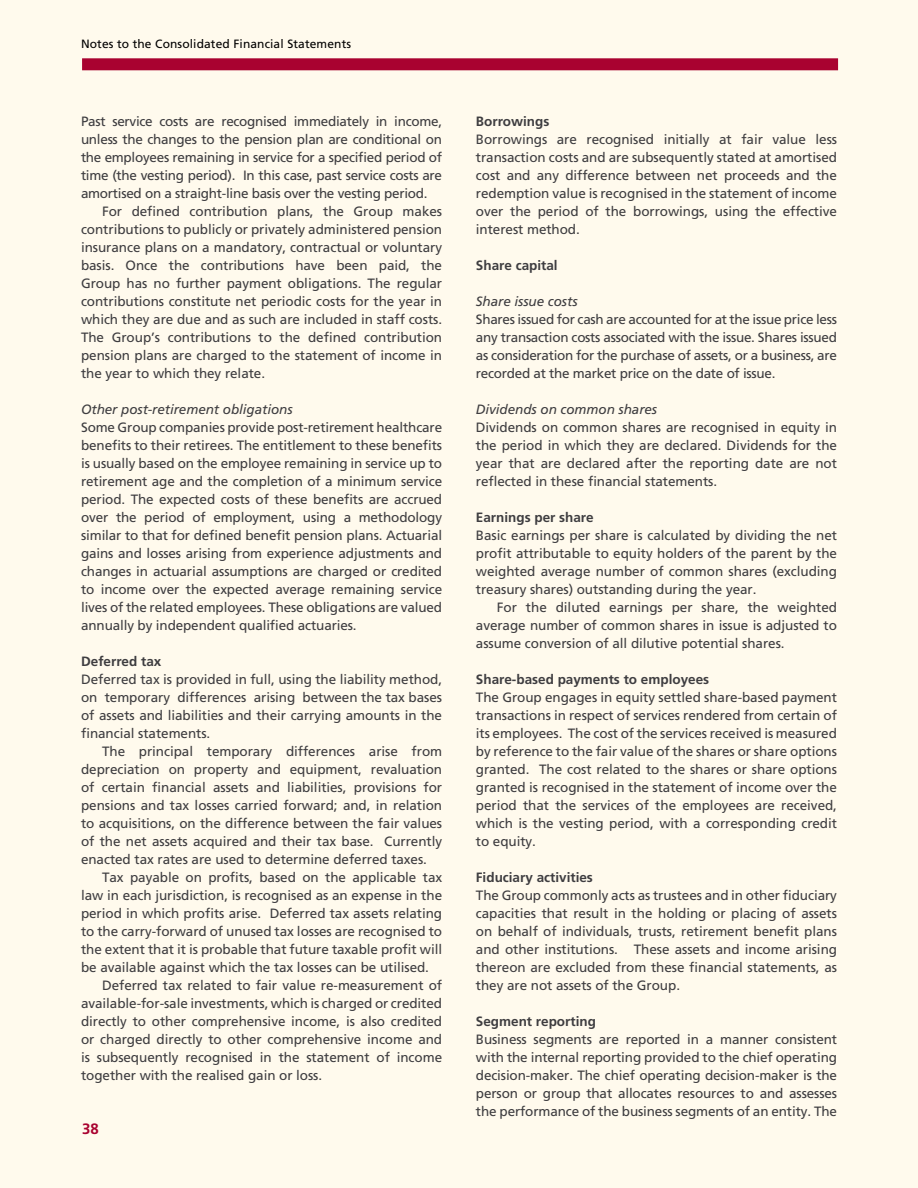
<style>
.page{position:relative;width:918px;height:1188px;background:#fffaed}
.page>*{position:absolute;margin:0;border:0;box-sizing:border-box;transform-origin:0 0}
.t1{font:700 15px "Frutiger LT Std";color:#a90230}
.t2{font:13.5px/18px "Frutiger LT Std";letter-spacing:-.005em;color:#3e3d40;text-align:justify}
.t3{font:700 13.5px "Frutiger LT Std";color:#3e3d40}
.t4{font:italic 13.5px "Frutiger LT Std";letter-spacing:-.005em;color:#3e3d40}
.t5{font:12px "Frutiger LT Std";letter-spacing:.01em;color:#000}
</style>
<div class="page">
<div style="left:82px;top:58px;width:756px;height:12px;background:#a90230"></div>
<p class="t5" style="left:81px;top:37px;width:272px">Notes to the Consolidated Financial Statements</p>
<p class="t2" style="left:81px;top:112px;width:363px">Past service costs are recognised immediately in income, unless the changes to the pension plan are conditional on the employees remaining in service for a specified period of time (the vesting period). In this case, past service costs are amortised on a straight-line basis over the vesting period.</p>
<p class="t2" style="left:81px;top:202px;width:363px;text-indent:21px">For defined contribution plans, the Group makes contributions to publicly or privately administered pension insurance plans on a mandatory, contractual or voluntary basis. Once the contributions have been paid, the Group has no further payment obligations. The regular contributions constitute net periodic costs for the year in which they are due and as such are included in staff costs.<br>The Group’s contributions to the defined contribution pension plans are charged to the statement of income in the year to which they relate.</p>
<p class="t4" style="left:81px;top:401px;width:213px">Other post-retirement obligations</p>
<p class="t2" style="left:81px;top:418px;width:363px">Some Group companies provide post-retirement healthcare benefits to their retirees. The entitlement to these benefits is usually based on the employee remaining in service up to retirement age and the completion of a minimum service period. The expected costs of these benefits are accrued over the period of employment, using a methodology similar to that for defined benefit pension plans. Actuarial gains and losses arising from experience adjustments and changes in actuarial assumptions are charged or credited to income over the expected average remaining service lives of the related employees. These obligations are valued annually by independent qualified actuaries.</p>
<p class="t3" style="left:81px;top:653px;width:82px">Deferred tax</p>
<p class="t2" style="left:81px;top:670px;width:363px">Deferred tax is provided in full, using the liability method, on temporary differences arising between the tax bases of assets and liabilities and their carrying amounts in the financial statements.</p>
<p class="t2" style="left:81px;top:742px;width:363px;text-indent:21px">The principal temporary differences arise from depreciation on property and equipment, revaluation of certain financial assets and liabilities, provisions for pensions and tax losses carried forward; and, in relation to acquisitions, on the difference between the fair values of the net assets acquired and their tax base. Currently enacted tax rates are used to determine deferred taxes.</p>
<p class="t2" style="left:102px;top:868px;width:342px">Tax payable on profits, based on the applicable tax</p>
<p class="t2" style="left:81px;top:886px;width:363px">law in each jurisdiction, is recognised as an expense in the</p>
<p class="t2" style="left:81px;top:904px;width:363px">period in which profits arise. Deferred tax assets relating</p>
<p class="t2" style="left:81px;top:922px;width:363px">to the carry-forward of unused tax losses are recognised to</p>
<p class="t2" style="left:81px;top:940px;width:363px">the extent that it is probable that future taxable profit will</p>
<p class="t2" style="left:81px;top:958px;width:350px">be available against which the tax losses can be utilised.</p>
<p class="t2" style="left:102px;top:976px;width:342px">Deferred tax related to fair value re-measurement of</p>
<p class="t2" style="left:81px;top:994px;width:363px">available-for-sale investments, which is charged or credited</p>
<p class="t2" style="left:81px;top:1012px;width:363px">directly to other comprehensive income, is also credited</p>
<p class="t2" style="left:81px;top:1030px;width:363px">or charged directly to other comprehensive income and</p>
<p class="t2" style="left:81px;top:1048px;width:363px">is subsequently recognised in the statement of income</p>
<p class="t2" style="left:81px;top:1066px;width:243px">together with the realised gain or loss.</p>
<p class="t1" style="left:82px;top:1120px;width:18px">38</p>
<p class="t3" style="left:476px;top:113px;width:75px">Borrowings</p>
<p class="t2" style="left:476px;top:130px;width:363px">Borrowings are recognised initially at fair value less transaction costs and are subsequently stated at amortised cost and any difference between net proceeds and the redemption value is recognised in the statement of income over the period of the borrowings, using the effective interest method.</p>
<p class="t3" style="left:476px;top:257px;width:83px">Share capital</p>
<p class="t4" style="left:476px;top:293px;width:103px">Share issue costs</p>
<p class="t2" style="left:476px;top:310px;width:363px">Shares issued for cash are accounted for at the issue price less any transaction costs associated with the issue. Shares issued as consideration for the purchase of assets, or a business, are recorded at the market price on the date of issue.</p>
<p class="t4" style="left:476px;top:401px;width:183px">Dividends on common shares</p>
<p class="t2" style="left:476px;top:418px;width:363px">Dividends on common shares are recognised in equity in the period in which they are declared. Dividends for the year that are declared after the reporting date are not reflected in these financial statements.</p>
<p class="t3" style="left:476px;top:509px;width:119px">Earnings per share</p>
<p class="t2" style="left:476px;top:526px;width:363px">Basic earnings per share is calculated by dividing the net profit attributable to equity holders of the parent by the weighted average number of common shares (excluding treasury shares) outstanding during the year.</p>
<p class="t2" style="left:476px;top:598px;width:363px;text-indent:21px">For the diluted earnings per share, the weighted average number of common shares in issue is adjusted to assume conversion of all dilutive potential shares.</p>
<p class="t3" style="left:476px;top:671px;width:235px">Share-based payments to employees</p>
<p class="t2" style="left:476px;top:688px;width:363px">The Group engages in equity settled share-based payment transactions in respect of services rendered from certain of its employees. The cost of the services received is measured by reference to the fair value of the shares or share options granted. The cost related to the shares or share options granted is recognised in the statement of income over the period that the services of the employees are received, which is the vesting period, with a corresponding credit to equity.</p>
<p class="t3" style="left:476px;top:869px;width:119px">Fiduciary activities</p>
<p class="t2" style="left:476px;top:886px;width:363px">The Group commonly acts as trustees and in other fiduciary capacities that result in the holding or placing of assets on behalf of individuals, trusts, retirement benefit plans and other institutions. These assets and income arising thereon are excluded from these financial statements, as they are not assets of the Group.</p>
<p class="t3" style="left:476px;top:1013px;width:122px">Segment reporting</p>
<p class="t2" style="left:476px;top:1030px;width:363px">Business segments are reported in a manner consistent with the internal reporting provided to the chief operating decision-maker. The chief operating decision-maker is the person or group that allocates resources to and assesses the performance of the business segments of an entity. The</p>
</div>
